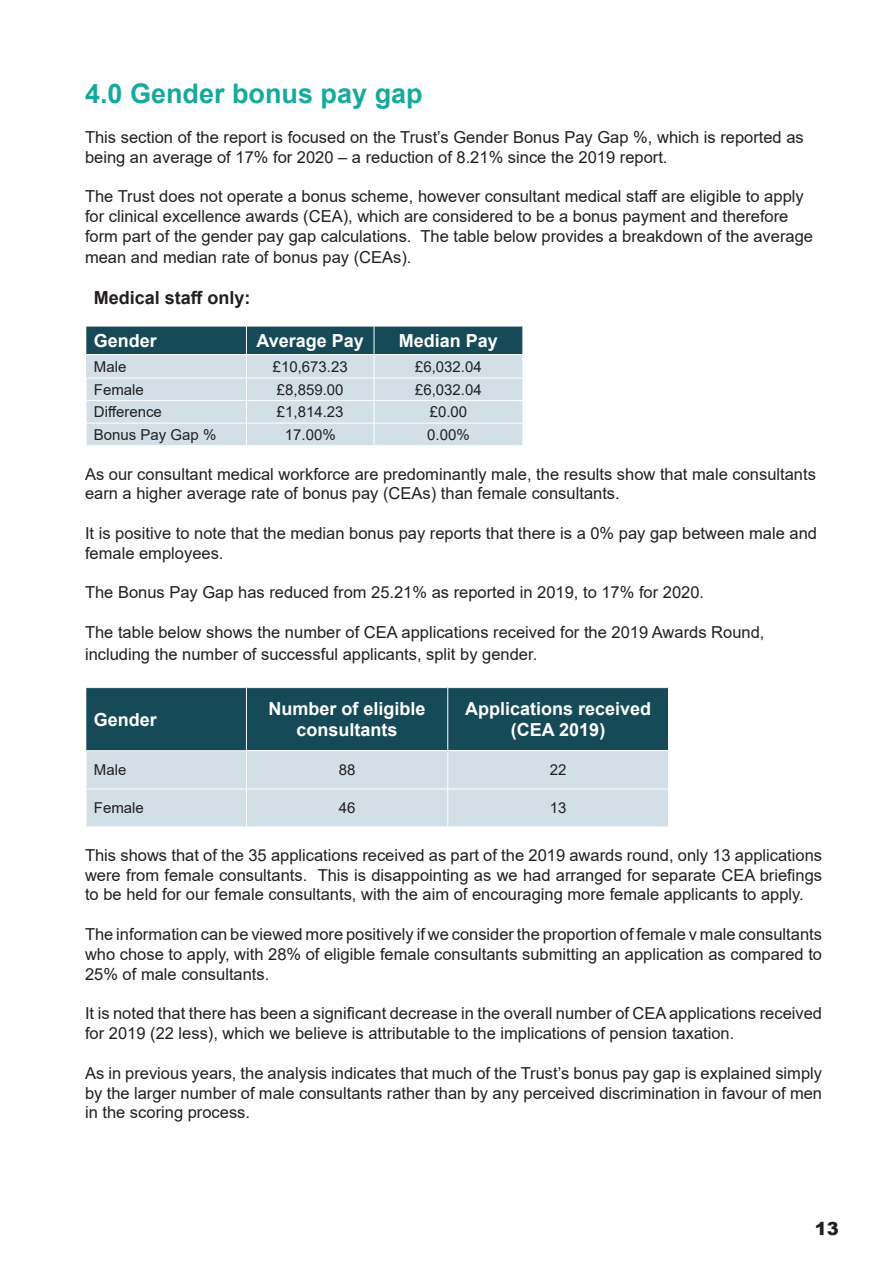
<style>
.page{position:relative;width:893px;height:1263px;background:#fff}
.page>*{position:absolute;margin:0;border:0;box-sizing:border-box;transform-origin:0 0}
.t1{font:700 27px "Arial";color:#15aa9d}
.t2{font:700 18px/21.6px "Arial";color:#fff;text-align:center}
.t3{font:700 18px "Arial";color:#231f20}
.t4{font:900 18px "Arial";color:#231f20}
.t5{font:16.5px/19.8px "Arial";color:#231f20}
.t6{font:15px "Arial";color:#231f20}
</style>
<div class="page">
<div style="left:86px;top:326px;width:160px;height:29px;background:#164a59"></div>
<div style="left:246px;top:326px;width:128px;height:29px;background:#164a59"></div>
<hr style="left:85px;top:326px;width:161px;height:1px;background:#fff">
<div style="left:374px;top:326px;width:149px;height:29px;background:#164a59"></div>
<hr style="left:246px;top:326px;width:128px;height:1px;background:#fff">
<hr style="left:374px;top:326px;width:149px;height:1px;background:#fff">
<div style="left:86px;top:378px;width:160px;height:23px;background:#d2dfe7"></div>
<div style="left:86px;top:401px;width:160px;height:22px;background:#d2dfe7"></div>
<hr style="left:85px;top:378px;width:2px;height:23px;background:#fff">
<div style="left:86px;top:423px;width:160px;height:23px;background:#d2dfe7"></div>
<hr style="left:85px;top:401px;width:2px;height:22px;background:#fff">
<hr style="left:85px;top:423px;width:2px;height:22px;background:#fff">
<div style="left:86px;top:789px;width:160px;height:38px;background:#d2dfe7"></div>
<div style="left:86px;top:751px;width:160px;height:38px;background:#d2dfe7"></div>
<hr style="left:85px;top:751px;width:2px;height:38px;background:#fff">
<hr style="left:85px;top:789px;width:2px;height:37px;background:#fff">
<div style="left:86px;top:688px;width:160px;height:63px;background:#164a59"></div>
<div style="left:246px;top:688px;width:202px;height:63px;background:#164a59"></div>
<div style="left:448px;top:688px;width:220px;height:63px;background:#164a59"></div>
<div style="left:86px;top:355px;width:160px;height:23px;background:#d2dfe7"></div>
<div style="left:246px;top:355px;width:128px;height:23px;background:#d2dfe7"></div>
<div style="left:374px;top:355px;width:149px;height:23px;background:#d2dfe7"></div>
<div style="left:246px;top:378px;width:128px;height:23px;background:#d2dfe7"></div>
<div style="left:374px;top:378px;width:149px;height:23px;background:#d2dfe7"></div>
<div style="left:246px;top:401px;width:128px;height:22px;background:#d2dfe7"></div>
<div style="left:374px;top:401px;width:149px;height:22px;background:#d2dfe7"></div>
<div style="left:246px;top:423px;width:128px;height:23px;background:#d2dfe7"></div>
<div style="left:374px;top:423px;width:149px;height:23px;background:#d2dfe7"></div>
<hr style="left:85px;top:354px;width:161px;height:1px;background:#fff">
<hr style="left:246px;top:354px;width:128px;height:1px;background:#fff">
<hr style="left:374px;top:354px;width:149px;height:1px;background:#fff">
<svg style="left:246px;top:326px;width:1px;height:119px"></svg>
<svg style="left:374px;top:326px;width:1px;height:119px"></svg>
<svg style="left:522px;top:326px;width:1px;height:119px"></svg>
<hr style="left:87px;top:378px;width:159px;height:1px;background:#fff">
<hr style="left:246px;top:378px;width:128px;height:1px;background:#fff">
<hr style="left:374px;top:378px;width:149px;height:1px;background:#fff">
<hr style="left:87px;top:400px;width:159px;height:1px;background:#fff">
<hr style="left:246px;top:400px;width:128px;height:1px;background:#fff">
<hr style="left:374px;top:400px;width:149px;height:1px;background:#fff">
<hr style="left:87px;top:423px;width:159px;height:1px;background:#fff">
<hr style="left:246px;top:423px;width:128px;height:1px;background:#fff">
<hr style="left:374px;top:423px;width:149px;height:1px;background:#fff">
<hr style="left:85px;top:445px;width:161px;height:1px;background:#fff">
<hr style="left:246px;top:445px;width:128px;height:1px;background:#fff">
<hr style="left:374px;top:445px;width:149px;height:1px;background:#fff">
<div style="left:246px;top:751px;width:202px;height:38px;background:#d2dfe7"></div>
<div style="left:448px;top:751px;width:220px;height:38px;background:#d2dfe7"></div>
<div style="left:246px;top:789px;width:202px;height:38px;background:#d2dfe7"></div>
<div style="left:448px;top:789px;width:220px;height:38px;background:#d2dfe7"></div>
<hr style="left:246px;top:751px;width:1px;height:38px;background:#fff">
<hr style="left:447px;top:751px;width:1px;height:38px;background:#fff">
<hr style="left:246px;top:789px;width:1px;height:37px;background:#fff">
<hr style="left:447px;top:789px;width:1px;height:37px;background:#fff">
<hr style="left:87px;top:789px;width:159px;height:1px;background:#fff">
<hr style="left:246px;top:789px;width:202px;height:1px;background:#fff">
<hr style="left:448px;top:789px;width:221px;height:1px;background:#fff">
<hr style="left:85px;top:826px;width:161px;height:1px;background:#fff">
<hr style="left:246px;top:826px;width:202px;height:1px;background:#fff">
<hr style="left:448px;top:826px;width:221px;height:1px;background:#fff">
<hr style="left:246px;top:688px;width:1px;height:62px;background:#fff">
<hr style="left:447px;top:688px;width:1px;height:62px;background:#fff">
<hr style="left:85px;top:750px;width:161px;height:1px;background:#fff">
<hr style="left:246px;top:750px;width:202px;height:1px;background:#fff">
<hr style="left:448px;top:750px;width:221px;height:1px;background:#fff">
<h2 class="t1" style="left:85px;top:75px;width:339px">4.0 Gender bonus pay gap</h2>
<p class="t5" style="left:85px;top:127px;width:720px">This section of the report is focused on the Trust’s Gender Bonus Pay Gap %, which is reported as being an average of 17% for 2020 – a reduction of 8.21% since the 2019 report.</p>
<p class="t5" style="left:85px;top:186px;width:729px">The Trust does not operate a bonus scheme, however consultant medical staff are eligible to apply for clinical excellence awards (CEA), which are considered to be a bonus payment and therefore form part of the gender pay gap calculations. The table below provides a breakdown of the average</p>
<p class="t5" style="left:85px;top:248px;width:328px">mean and median rate of bonus pay (CEAs).</p>
<p class="t3" style="left:94px;top:285px;width:158px">Medical staff only:</p>
<p class="t2" style="left:94px;top:330px;width:65px">Gender</p>
<p class="t2" style="left:257px;top:330px;width:109px">Average Pay</p>
<p class="t2" style="left:399px;top:330px;width:101px">Median Pay</p>
<p class="t6" style="left:94px;top:356px;width:34px">Male</p>
<p class="t6" style="left:273px;top:356px;width:77px">£10,673.23</p>
<p class="t6" style="left:415px;top:356px;width:68px">£6,032.04</p>
<p class="t6" style="left:94px;top:379px;width:52px">Female</p>
<p class="t6" style="left:277px;top:379px;width:68px">£8,859.00</p>
<p class="t6" style="left:415px;top:379px;width:68px">£6,032.04</p>
<p class="t6" style="left:94px;top:402px;width:70px">Difference</p>
<p class="t6" style="left:277px;top:402px;width:68px">£1,814.23</p>
<p class="t6" style="left:430px;top:402px;width:39px">£0.00</p>
<p class="t6" style="left:94px;top:424px;width:124px">Bonus Pay Gap %</p>
<p class="t6" style="left:285px;top:424px;width:52px">17.00%</p>
<p class="t6" style="left:427px;top:424px;width:44px">0.00%</p>
<p class="t5" style="left:85px;top:464px;width:732px">As our consultant medical workforce are predominantly male, the results show that male consultants earn a higher average rate of bonus pay (CEAs) than female consultants.</p>
<p class="t5" style="left:85px;top:523px;width:733px">It is positive to note that the median bonus pay reports that there is a 0% pay gap between male and female employees.</p>
<p class="t5" style="left:85px;top:583px;width:621px">The Bonus Pay Gap has reduced from 25.21% as reported in 2019, to 17% for 2020.</p>
<p class="t5" style="left:85px;top:621px;width:681px;line-height:21.6px">The table below shows the number of CEA applications received for the 2019 Awards Round, including the number of successful applicants, split by gender.</p>
<p class="t2" style="left:94px;top:709px;width:65px">Gender</p>
<p class="t2" style="left:269px;top:698px;width:159px">Number of eligible consultants</p>
<p class="t2" style="left:465px;top:698px;width:188px">Applications received (CEA 2019)</p>
<p class="t6" style="left:94px;top:760px;width:34px">Male</p>
<p class="t6" style="left:339px;top:760px;width:18px">88</p>
<p class="t6" style="left:550px;top:760px;width:18px">22</p>
<p class="t6" style="left:94px;top:798px;width:52px">Female</p>
<p class="t6" style="left:339px;top:798px;width:18px">46</p>
<p class="t6" style="left:550px;top:798px;width:18px">13</p>
<p class="t5" style="left:85px;top:845px;width:739px;text-align:justify">This shows that of the 35 applications received as part of the 2019 awards round, only 13 applications were from female consultants. This is disappointing as we had arranged for separate CEA briefings to be held for our female consultants, with the aim of encouraging more female applicants to apply.</p>
<p class="t5" style="left:85px;top:924px;width:739px;text-align:justify">The information can be viewed more positively if we consider the proportion of female v male consultants who chose to apply, with 28% of eligible female consultants submitting an application as compared to 25% of male consultants.</p>
<p class="t5" style="left:85px;top:1003px;width:738px">It is noted that there has been a significant decrease in the overall number of CEA applications received for 2019 (22 less), which we believe is attributable to the implications of pension taxation.</p>
<p class="t5" style="left:85px;top:1063px;width:739px;text-align:justify">As in previous years, the analysis indicates that much of the Trust’s bonus pay gap is explained simply by the larger number of male consultants rather than by any perceived discrimination in favour of men in the scoring process.</p>
<p class="t4" style="left:815px;top:1215px;width:26px">13</p>
</div>
